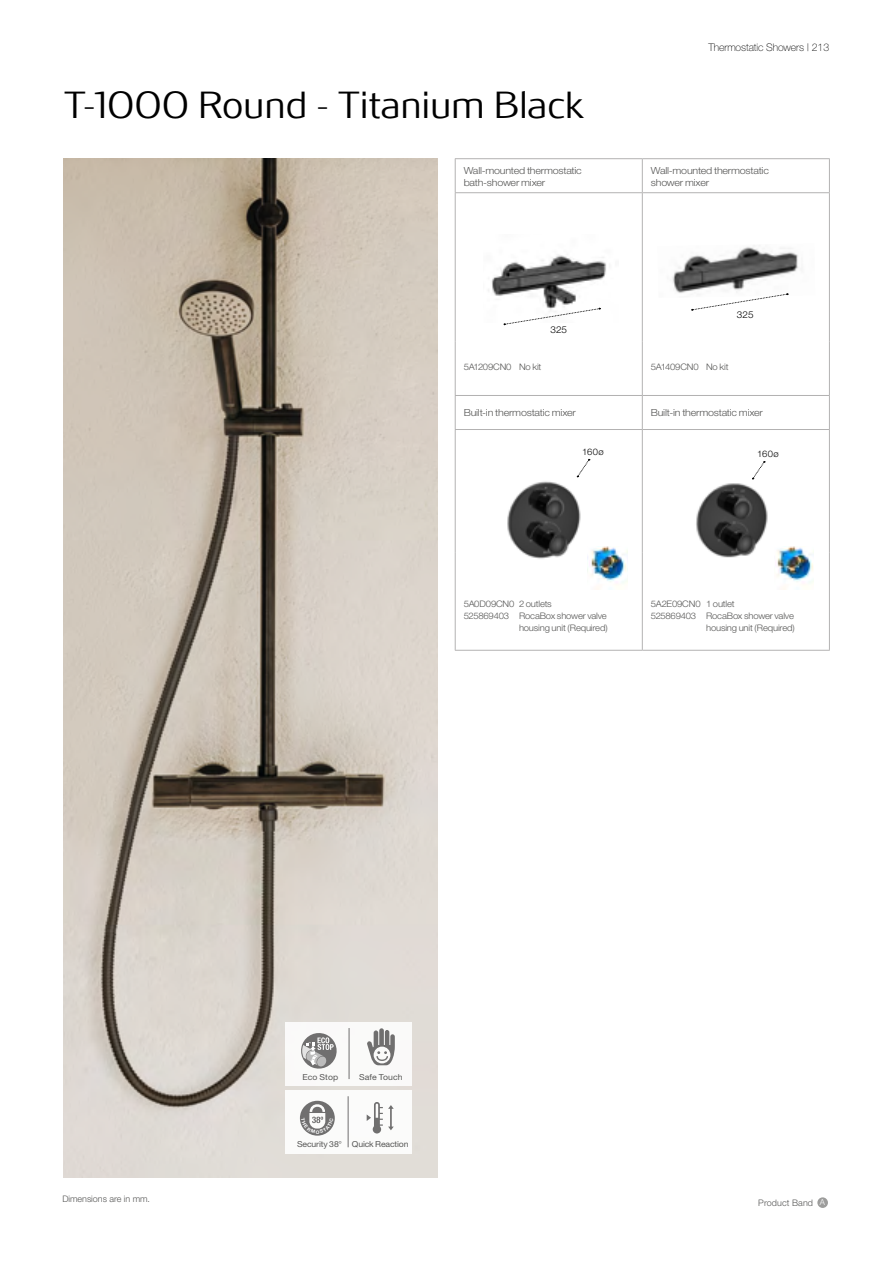
<style>
.page{position:relative;width:893px;height:1263px;background:#fff}
.page>*{position:absolute;margin:0;border:0;box-sizing:border-box;transform-origin:0 0}
.t1{font:300 42px "Roca";letter-spacing:-.02em;color:#000}
.t2{font:100 10.5px "Helvetica Neue";letter-spacing:-.01em;color:#000}
.t3{font:300 9.75px/12px "Helvetica Neue";letter-spacing:-.02em;color:#575756;scale:1.1 1}
.t4{font:300 9.45px "Helvetica Neue";letter-spacing:.01em;color:#000;scale:1.05 1}
.t5{font:300 9px "Helvetica Neue";letter-spacing:-.015em;color:#575756;scale:1.05 1}
.t6{font:300 9px "Helvetica Neue";letter-spacing:-.015em;color:#575756}
.t7{font:300 9px "Helvetica Neue";letter-spacing:.01em;color:#575756}
.t8{font:300 9px "Helvetica Neue";letter-spacing:.04em;color:#000;scale:1.05 1}
.t9{font:8.25px "Helvetica Neue";letter-spacing:-.015em;color:#575756;scale:1.05 1}
.t10{font:8.25px "Helvetica Neue";letter-spacing:.01em;color:#575756;scale:1.05 1}
.s1{font-size:8.25px;color:#fff}
</style>
<div class="page">
<img style="left:64px;top:158px;width:373px;height:1020px">
<div style="left:286px;top:1090px;width:126px;height:64px;background:#fff"></div>
<hr style="left:348px;top:1096px;width:1px;height:51px;background:#706f6f">
<svg style="left:367px;top:1102px;width:27px;height:31px"></svg>
<div style="left:286px;top:1022px;width:126px;height:63px;background:#fff"></div>
<hr style="left:349px;top:1028px;width:1px;height:51px;background:#706f6f">
<svg style="left:367px;top:1028px;width:28px;height:37px"></svg>
<svg style="left:301px;top:1033px;width:36px;height:36px"></svg>
<img style="left:589px;top:547px;width:38px;height:42px">
<img style="left:775px;top:547px;width:39px;height:42px">
<svg style="left:456px;top:159px;width:373px;height:270px"></svg>
<hr style="left:455px;top:158px;width:187px;height:1px;background:#b3b2b2">
<hr style="left:455px;top:159px;width:1px;height:33px;background:#b3b2b2">
<hr style="left:642px;top:158px;width:188px;height:1px;background:#b3b2b2">
<hr style="left:642px;top:159px;width:1px;height:33px;background:#b3b2b2">
<hr style="left:829px;top:159px;width:1px;height:33px;background:#b3b2b2">
<hr style="left:455px;top:192px;width:187px;height:1px;background:#b3b2b2">
<hr style="left:455px;top:193px;width:1px;height:149px;background:#b3b2b2">
<hr style="left:642px;top:192px;width:188px;height:1px;background:#b3b2b2">
<hr style="left:642px;top:193px;width:1px;height:149px;background:#b3b2b2">
<hr style="left:829px;top:193px;width:1px;height:149px;background:#b3b2b2">
<hr style="left:455px;top:342px;width:1px;height:53px;background:#b3b2b2">
<hr style="left:642px;top:342px;width:1px;height:53px;background:#b3b2b2">
<hr style="left:829px;top:342px;width:1px;height:53px;background:#b3b2b2">
<hr style="left:455px;top:395px;width:187px;height:1px;background:#b3b2b2">
<hr style="left:455px;top:396px;width:1px;height:33px;background:#b3b2b2">
<hr style="left:642px;top:395px;width:188px;height:1px;background:#b3b2b2">
<hr style="left:642px;top:396px;width:1px;height:33px;background:#b3b2b2">
<hr style="left:829px;top:396px;width:1px;height:33px;background:#b3b2b2">
<hr style="left:455px;top:429px;width:187px;height:1px;background:#b3b2b2">
<hr style="left:455px;top:430px;width:1px;height:123px;background:#b3b2b2">
<hr style="left:642px;top:429px;width:188px;height:1px;background:#b3b2b2">
<hr style="left:642px;top:430px;width:1px;height:123px;background:#b3b2b2">
<hr style="left:829px;top:430px;width:1px;height:123px;background:#b3b2b2">
<hr style="left:455px;top:553px;width:1px;height:97px;background:#b3b2b2">
<hr style="left:642px;top:553px;width:1px;height:97px;background:#b3b2b2">
<hr style="left:829px;top:553px;width:1px;height:97px;background:#b3b2b2">
<hr style="left:455px;top:650px;width:187px;height:1px;background:#b3b2b2">
<hr style="left:642px;top:650px;width:188px;height:1px;background:#b3b2b2">
<img style="left:484px;top:235px;width:134px;height:87px">
<img style="left:507px;top:476px;width:74px;height:83px">
<img style="left:696px;top:483px;width:72px;height:75px">
<svg style="left:577px;top:459px;width:13px;height:18px"></svg>
<svg style="left:752px;top:461px;width:13px;height:19px"></svg>
<svg style="left:504px;top:308px;width:97px;height:17px"></svg>
<svg style="left:658px;top:243px;width:157px;height:68px"></svg>
<div style="left:817px;top:1197px;width:11px;height:11px;background:#9d9d9c;border-radius:50%"></div>
<svg style="left:300px;top:1101px;width:35px;height:35px"></svg>
<h1 class="t1" style="left:64px;top:77px;width:522px">T-1000 Round - Titanium Black</h1>
<p class="t2" style="left:708px;top:41px;width:122px">Thermostatic Showers | 213</p>
<p class="t3" style="left:464px;top:164px;width:109px">Wall-mounted thermostatic bath-shower mixer</p>
<p class="t3" style="left:651px;top:164px;width:109px">Wall-mounted thermostatic shower mixer</p>
<p class="t4" style="left:550px;top:323px;width:17px">325</p>
<p class="t4" style="left:737px;top:309px;width:17px">325</p>
<p class="t5" style="left:464px;top:361px;width:75px">5A1209CN0 No kit</p>
<p class="t5" style="left:651px;top:361px;width:75px">5A1409CN0 No kit</p>
<p class="t3" style="left:464px;top:407px;width:103px">Built-in thermostatic mixer</p>
<p class="t3" style="left:651px;top:407px;width:103px">Built-in thermostatic mixer</p>
<p class="t8" style="left:582px;top:446px;width:22px">160ø</p>
<p class="t8" style="left:757px;top:449px;width:22px">160ø</p>
<p class="t5" style="left:464px;top:598px;width:85px">5A0D09CN0 2 outlets</p>
<p class="t5" style="left:464px;top:610px;width:138px">525869403 RocaBox shower valve</p>
<p class="t5" style="left:519px;top:622px;width:86px">housing unit (Required)</p>
<p class="t5" style="left:651px;top:598px;width:81px">5A2E09CN0 1 outlet</p>
<p class="t5" style="left:651px;top:610px;width:138px">525869403 RocaBox shower valve</p>
<p class="t5" style="left:706px;top:622px;width:86px">housing unit (Required)</p>
<p class="t6" style="left:62px;top:1193px;width:89px">Dimensions are in mm.</p>
<p class="t9" style="left:303px;top:1072px;width:35px">Eco Stop</p>
<p class="t10" style="left:359px;top:1072px;width:43px">Safe Touch</p>
<p class="t9" style="left:297px;top:1139px;width:44px">Security 38°</p>
<p class="t9" style="left:352px;top:1139px;width:55px">Quick Reaction</p>
<p class="t7" style="left:758px;top:1197px;width:68px">Product Band <span class="s1">A</span></p>
</div>
